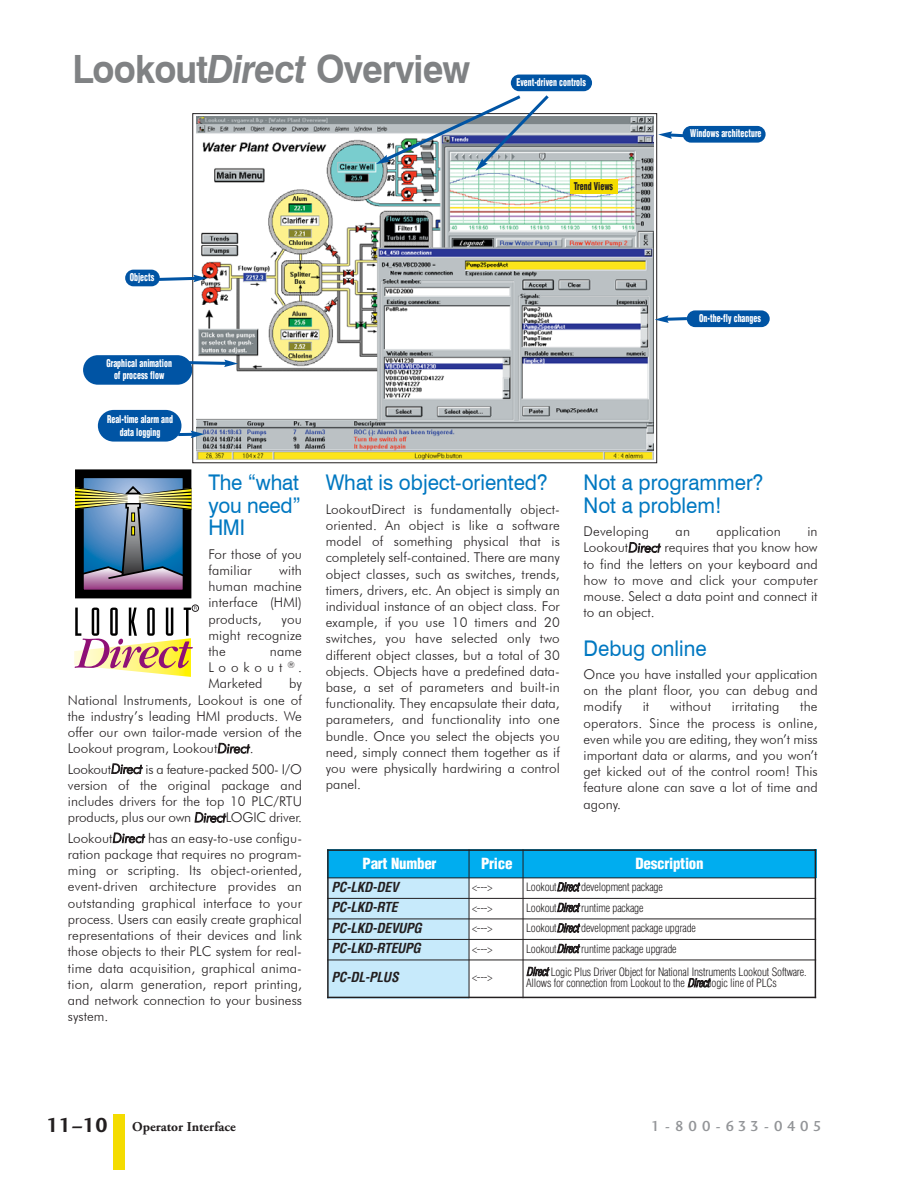
<style>
.page{position:relative;width:918px;height:1188px;background:#fff}
.page>*{position:absolute;margin:0;border:0;box-sizing:border-box;transform-origin:0 0}
.t1{font:700 39px "Swis 721 BT";letter-spacing:-.025em;color:#808284;scale:.93 1}
.t2{font:21.6px/22.5px "Swis 721 BT";color:#0078c1;text-align:justify;scale:.95 1}
.t3{font:900 condensed 15px "Helvetica";letter-spacing:-.02em;color:#fff}
.t4{font:15px "Charlotte Sans Medium Plain";letter-spacing:.265em;color:#939598}
.t5{font:13.5px/16.2px "Futura Lt BT";color:#231f20;text-align:justify}
.t6{font:italic 700 condensed 13.5px "Helvetica";letter-spacing:-.02em;color:#231f20}
.t7{font:700 13.5px "Adobe Garamond";color:#231f20}
.t8{font:300 condensed 11.25px/11.2px "Helvetica";letter-spacing:-.015em;color:#231f20}
.t9{font:900 condensed 10.5px/12.6px "Helvetica";color:#fff;text-align:center;scale:.75 1}
.t10{font:900 condensed 10.5px "Helvetica";color:#231f20;scale:.75 1}
.s1{font-style:italic}
.s2{font-family:"Charlotte Sans Bold Plain";font-weight:400;font-size:21px}
</style>
<div class="page">
<div style="left:113px;top:1114px;width:11px;height:56px;background:#f4dc00"></div>
<svg style="left:85px;top:479px;width:96px;height:6px"></svg>
<div style="left:75px;top:469px;width:116px;height:129px;border:9px solid #000"></div>
<img style="left:75px;top:485px;width:116px;height:106px">
<svg style="left:74px;top:606px;width:123px;height:71px"></svg>
<div style="left:192px;top:605px;width:7px;height:7px;border:1px solid #231f20;border-radius:50%"></div>
<img style="left:196px;top:117px;width:457px;height:343px">
<div style="left:570px;top:180px;width:48px;height:14px;background:#f4dc00"></div>
<svg style="left:160px;top:275px;width:47px;height:8px"></svg>
<svg style="left:376px;top:95px;width:176px;height:76px"></svg>
<svg style="left:658px;top:131px;width:26px;height:8px"></svg>
<svg style="left:655px;top:315px;width:33px;height:8px"></svg>
<hr style="left:178px;top:433px;width:15px;height:3px;background:#0054a4">
<svg style="left:191px;top:431px;width:14px;height:7px"></svg>
<svg style="left:189px;top:360px;width:49px;height:7px"></svg>
<div style="left:683px;top:126px;width:83px;height:17px;background:#0054a4;border-radius:8px"></div>
<div style="left:687px;top:310px;width:83px;height:17px;background:#0054a4;border-radius:8px"></div>
<div style="left:98px;top:410px;width:83px;height:32px;background:#0054a4;border-radius:16px"></div>
<div style="left:511px;top:75px;width:81px;height:16px;background:#0054a4;border-radius:8px"></div>
<div style="left:125px;top:270px;width:35px;height:16px;background:#0054a4;border-radius:8px"></div>
<div style="left:83px;top:355px;width:109px;height:30px;background:#0054a4;border-radius:15px"></div>
<div style="left:327px;top:849px;width:142px;height:29px;background:#00adef"></div>
<div style="left:469px;top:849px;width:54px;height:29px;background:#00adef"></div>
<div style="left:523px;top:849px;width:293px;height:29px;background:#00adef"></div>
<div style="left:327px;top:878px;width:142px;height:20px;background:#c7eafb"></div>
<div style="left:327px;top:898px;width:142px;height:21px;background:#c7eafb"></div>
<div style="left:327px;top:919px;width:142px;height:20px;background:#c7eafb"></div>
<div style="left:327px;top:939px;width:142px;height:21px;background:#c7eafb"></div>
<div style="left:327px;top:960px;width:142px;height:38px;background:#c7eafb"></div>
<hr style="left:327px;top:849px;width:2px;height:149px;background:#231f20">
<hr style="left:469px;top:849px;width:1px;height:149px;background:#231f20">
<hr style="left:523px;top:849px;width:1px;height:149px;background:#231f20">
<hr style="left:815px;top:849px;width:1px;height:149px;background:#231f20">
<hr style="left:327px;top:849px;width:489px;height:2px;background:#231f20">
<hr style="left:327px;top:878px;width:489px;height:1px;background:#231f20">
<hr style="left:327px;top:898px;width:489px;height:1px;background:#231f20">
<hr style="left:327px;top:919px;width:489px;height:1px;background:#231f20">
<hr style="left:327px;top:939px;width:489px;height:1px;background:#231f20">
<hr style="left:327px;top:960px;width:489px;height:1px;background:#231f20">
<hr style="left:327px;top:997px;width:489px;height:1px;background:#231f20">
<h1 class="t1" style="left:72px;top:43px;width:429px">Lookout<span class="s1">Direct</span> Overview</h1>
<p class="t9" style="left:130px;top:272px;width:34px">Objects</p>
<p class="t9" style="left:106px;top:357px;width:89px">Graphical animation of process flow</p>
<p class="t9" style="left:107px;top:414px;width:90px">Real-time alarm and data logging</p>
<p class="t9" style="left:516px;top:77px;width:94px">Event-driven controls</p>
<p class="t10" style="left:574px;top:182px;width:54px">Trend Views</p>
<p class="t9" style="left:690px;top:128px;width:97px">Windows architecture</p>
<p class="t9" style="left:699px;top:312px;width:84px">On-the-fly changes</p>
<h2 class="t2" style="left:208px;top:471px;width:99px">The “what you need” HMI</h2>
<p class="t5" style="left:208px;top:546px;width:95px">For those of you familiar</p>
<p class="t5" style="left:208px;top:562px;width:95px;text-indent:71px">with human machine interface (HMI) products,</p>
<p class="t5" style="left:208px;top:611px;width:95px;text-indent:73px">you might recognize the</p>
<p class="t5" style="left:208px;top:643px;width:95px;text-indent:61px">name Lookout <sup>®</sup>.<br>Marketed</p>
<p class="t5" style="left:68px;top:675px;width:236px;text-indent:221px">by National Instruments, Lookout is one of the industry’s leading HMI products. We offer our own tailor-made version of the Lookout program, Lookout<span class="s1">Direct</span>.</p>
<p class="t5" style="left:68px;top:761px;width:236px">Lookout<span class="s1">Direct</span> is a feature-packed 500- I/O version of the original package and includes drivers for the top 10 PLC/RTU products, plus our own <span class="s1">Direct</span>LOGIC driver.</p>
<p class="t5" style="left:68px;top:830px;width:236px">Lookout<span class="s1">Direct</span> has an easy-to-use configu&shy;ration package that requires no program&shy;ming or scripting. Its object-oriented, event-driven architecture provides an outstanding graphical interface to your process. Users can easily create graphical representations of their devices and link those objects to their PLC system for real&shy;time data acquisition, graphical anima&shy;tion, alarm generation, report printing, and network connection to your business system.</p>
<h2 class="t2" style="left:326px;top:471px;width:235px">What is object-oriented?</h2>
<p class="t5" style="left:326px;top:501px;width:236px">LookoutDirect is fundamentally object&shy;oriented. An object is like a software model of something physical that is completely self-contained. There are many object classes, such as switches, trends, timers, drivers, etc. An object is simply an individual instance of an object class. For example, if you use 10 timers and 20 switches, you have selected only two different object classes, but a total of 30 objects. Objects have a predefined data&shy;base, a set of parameters and built-in functionality. They encapsulate their data, parameters, and functionality into one bundle. Once you select the objects you need, simply connect them together as if you were physically hardwiring a control panel.</p>
<h2 class="t2" style="left:584px;top:471px;width:191px">Not a programmer?<br>Not a problem!</h2>
<p class="t5" style="left:584px;top:523px;width:67px">Developing</p>
<p class="t5" style="left:676px;top:523px;width:16px">an</p>
<p class="t5" style="left:717px;top:523px;width:66px">application</p>
<p class="t5" style="left:584px;top:523px;width:236px;text-indent:224px">in Lookout<span class="s1">Direct</span> requires that you know how to find the letters on your keyboard and how to move and click your computer mouse. Select a data point and connect it to an object.</p>
<h2 class="t2" style="left:584px;top:636px;width:131px">Debug online</h2>
<p class="t5" style="left:584px;top:666px;width:236px">Once you have installed your application on the plant floor, you can debug and modify</p>
<p class="t5" style="left:584px;top:698px;width:236px;text-indent:217px">the operators. Since the process is online, even while you are editing, they won’t miss important data or alarms, and you won’t get kicked out of the control room! This feature alone can save a lot of time and agony.</p>
<p class="t5" style="left:643px;top:698px;width:8px">it</p>
<p class="t5" style="left:670px;top:698px;width:43px">without</p>
<p class="t5" style="left:732px;top:698px;width:49px">irritating</p>
<p class="t3" style="left:363px;top:857px;width:75px">Part Number</p>
<p class="t3" style="left:481px;top:857px;width:33px">Price</p>
<p class="t3" style="left:635px;top:857px;width:70px">Description</p>
<p class="t6" style="left:332px;top:882px;width:71px">PC-LKD-DEV</p>
<p class="t8" style="left:472px;top:883px;width:22px">&lt;---&gt;</p>
<p class="t8" style="left:526px;top:883px;width:138px">Lookout<span class="s1">Direct</span>development package</p>
<p class="t6" style="left:332px;top:902px;width:70px">PC-LKD-RTE</p>
<p class="t8" style="left:472px;top:903px;width:22px">&lt;---&gt;</p>
<p class="t8" style="left:526px;top:903px;width:119px">Lookout<span class="s1">Direct</span>runtime package</p>
<p class="t6" style="left:332px;top:923px;width:94px">PC-LKD-DEVUPG</p>
<p class="t8" style="left:472px;top:924px;width:22px">&lt;---&gt;</p>
<p class="t8" style="left:526px;top:924px;width:171px">Lookout<span class="s1">Direct</span>development package upgrade</p>
<p class="t6" style="left:332px;top:943px;width:93px">PC-LKD-RTEUPG</p>
<p class="t8" style="left:472px;top:944px;width:22px">&lt;---&gt;</p>
<p class="t8" style="left:526px;top:944px;width:152px">Lookout<span class="s1">Direct</span>runtime package upgrade</p>
<p class="t6" style="left:332px;top:972px;width:71px">PC-DL-PLUS</p>
<p class="t8" style="left:472px;top:973px;width:22px">&lt;---&gt;</p>
<p class="t8" style="left:526px;top:967px;width:282px"><span class="s1">Direct</span>Logic Plus Driver Object for National Instruments Lookout Software.<br>Allows for connection from Lookout to the <span class="s1">Direct</span>logic line of PLCs</p>
<p class="t7" style="left:46px;top:1121px;width:191px"><span class="s2">11–10</span> Operator Interface</p>
<p class="t4" style="left:651px;top:1120px;width:172px">1-800-633-0405</p>
</div>
